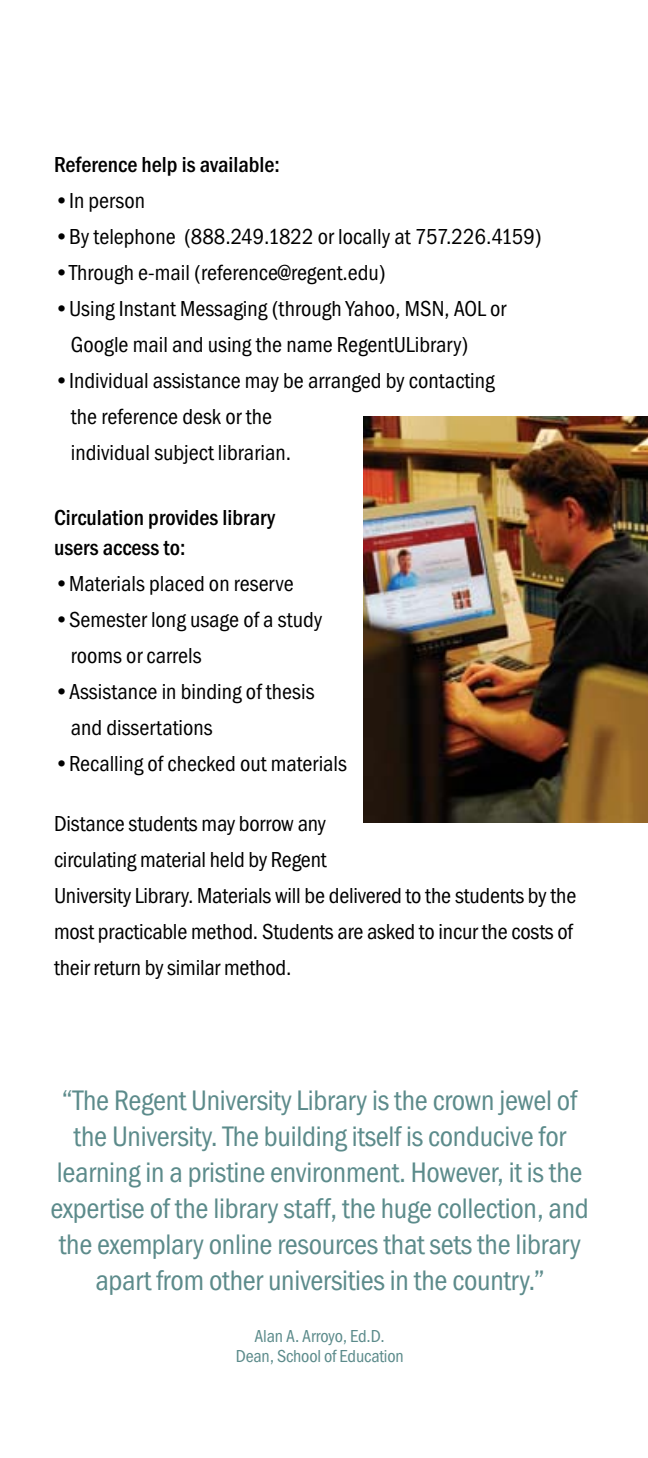
<style>
.page{position:relative;width:648px;height:1458px;background:#fff}
.page>*{position:absolute;margin:0;border:0;box-sizing:border-box;transform-origin:0 0}
.t1{font:29.25px/36px "Franklin Gothic Cond";letter-spacing:-.01em;color:#5c8b8b;text-align:center}
.t2{font:22.5px/36px "Franklin Gothic Cond";color:#000}
.t3{font:700 22.5px/29.2px "Franklin Gothic Cond";color:#000}
.t4{font:18px/20.2px "Franklin Gothic Cond";letter-spacing:-.01em;color:#5c8b8b;text-align:center}
</style>
<div class="page">
<img style="left:364px;top:416px;width:284px;height:407px">
<p class="t3" style="left:54px;top:150px;width:227px">Reference help is available:</p>
<p class="t2" style="left:54px;top:183px;width:93px">•In person</p>
<p class="t2" style="left:54px;top:219px;width:489px">•By telephone (888.249.1822 or locally at 757.226.4159)</p>
<p class="t2" style="left:54px;top:255px;width:333px">•Through e-mail (reference@regent.edu)</p>
<p class="t2" style="left:71px;top:291px;width:437px;text-indent:-17px">•Using Instant Messaging (through Yahoo, MSN, AOL or<br>Google mail and using the name RegentULibrary)</p>
<p class="t2" style="left:71px;top:363px;width:425px;text-indent:-17px">•Individual assistance may be arranged by contacting the reference desk or the<br>individual subject librarian.</p>
<p class="t3" style="left:54px;top:503px;width:223px">Circulation provides library users access to:</p>
<p class="t2" style="left:54px;top:565px;width:241px">•Materials placed on reserve</p>
<p class="t2" style="left:71px;top:601px;width:253px;text-indent:-17px">•Semester long usage of a study rooms or carrels</p>
<p class="t2" style="left:71px;top:673px;width:245px;text-indent:-17px">•Assistance in binding of thesis and dissertations</p>
<p class="t2" style="left:54px;top:745px;width:295px">•Recalling of checked out materials</p>
<p class="t2" style="left:54px;top:806px;width:524px">Distance students may borrow any<br>circulating material held by Regent<br>University Library. Materials will be delivered to the students by the most practicable method. Students are asked to incur the costs of their return by similar method.</p>
<p class="t1" style="left:51px;top:1083px;width:540px">“The Regent University Library is the crown jewel of the University. The building itself is conducive for learning in a pristine environment. However, it is the expertise of the library staff, the huge collection, and the exemplary online resources that sets the library apart from other universities in the country.”</p>
<p class="t4" style="left:236px;top:1326px;width:169px">Alan A. Arroyo, Ed.D.<br>Dean, School of Education</p>
</div>
